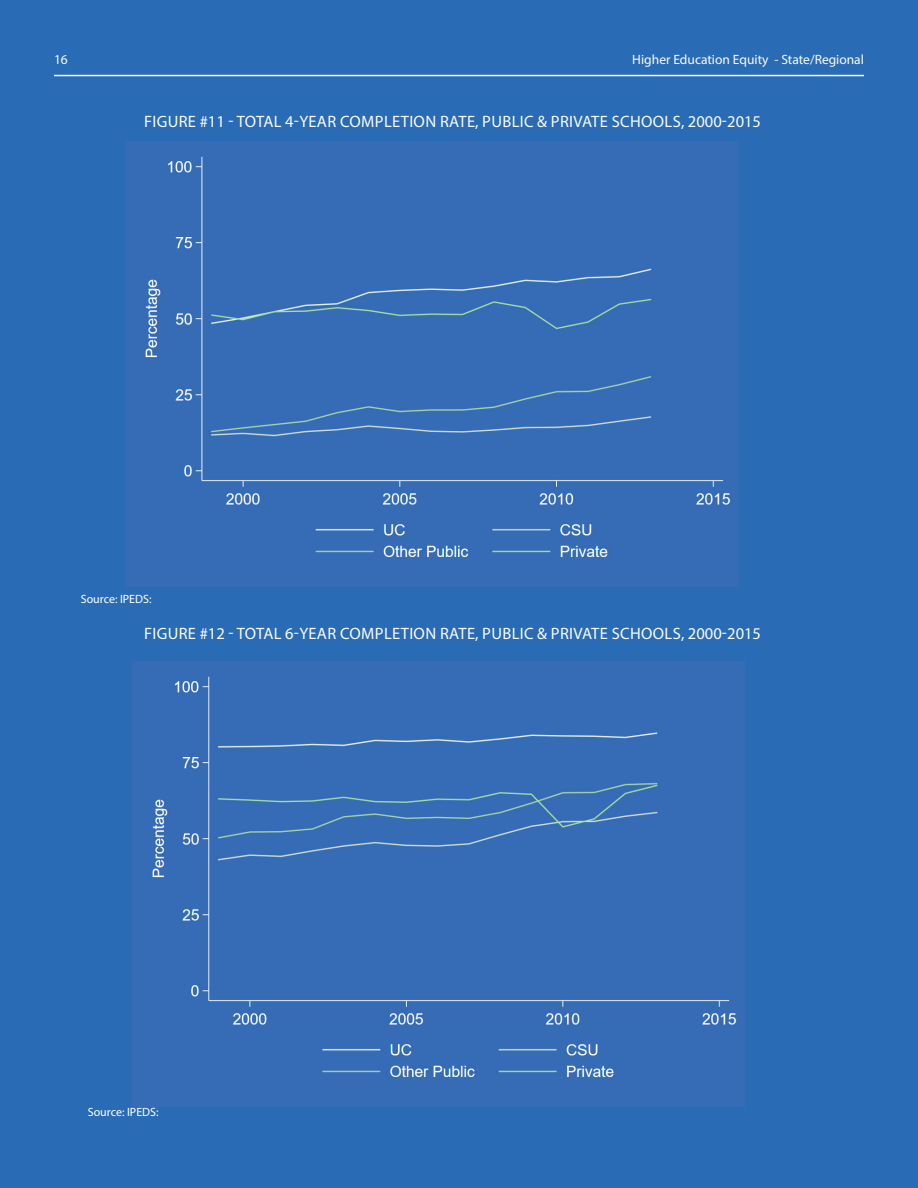
<style>
.page{position:relative;width:918px;height:1188px;background:#296cb5}
.page>*{position:absolute;margin:0;border:0;box-sizing:border-box;transform-origin:0 0}
.Infographic_Heading{font:16.5px "Myriad Pro";letter-spacing:.02em;color:#fbfbfa}
.t1{font:13.5px "Myriad Pro";color:#fbfbfa}
.Endnote{font:12px "Myriad Pro";color:#fff}
</style>
<div class="page">
<hr style="left:54px;top:75px;width:810px;height:1px;background:#f9fafa">
<div style="left:126px;top:142px;width:612px;height:445px;background:#366cb6"></div>
<div style="left:133px;top:662px;width:612px;height:445px;background:#366cb6"></div>
<p class="t1" style="left:54px;top:51px;width:15px">16</p>
<p class="t1" style="left:632px;top:51px;width:233px">Higher Education Equity - State/Regional</p>
<p class="Infographic_Heading" style="left:144px;top:111px;width:618px">FIGURE #11 - TOTAL 4-YEAR COMPLETION RATE, PUBLIC &amp; PRIVATE SCHOOLS, 2000-2015</p>
<p class="Endnote" style="left:81px;top:592px;width:72px">Source: IPEDS:</p>
<p class="Infographic_Heading" style="left:144px;top:623px;width:618px">FIGURE #12 - TOTAL 6-YEAR COMPLETION RATE, PUBLIC &amp; PRIVATE SCHOOLS, 2000-2015</p>
<p class="Endnote" style="left:88px;top:1105px;width:72px">Source: IPEDS:</p>
</div>
